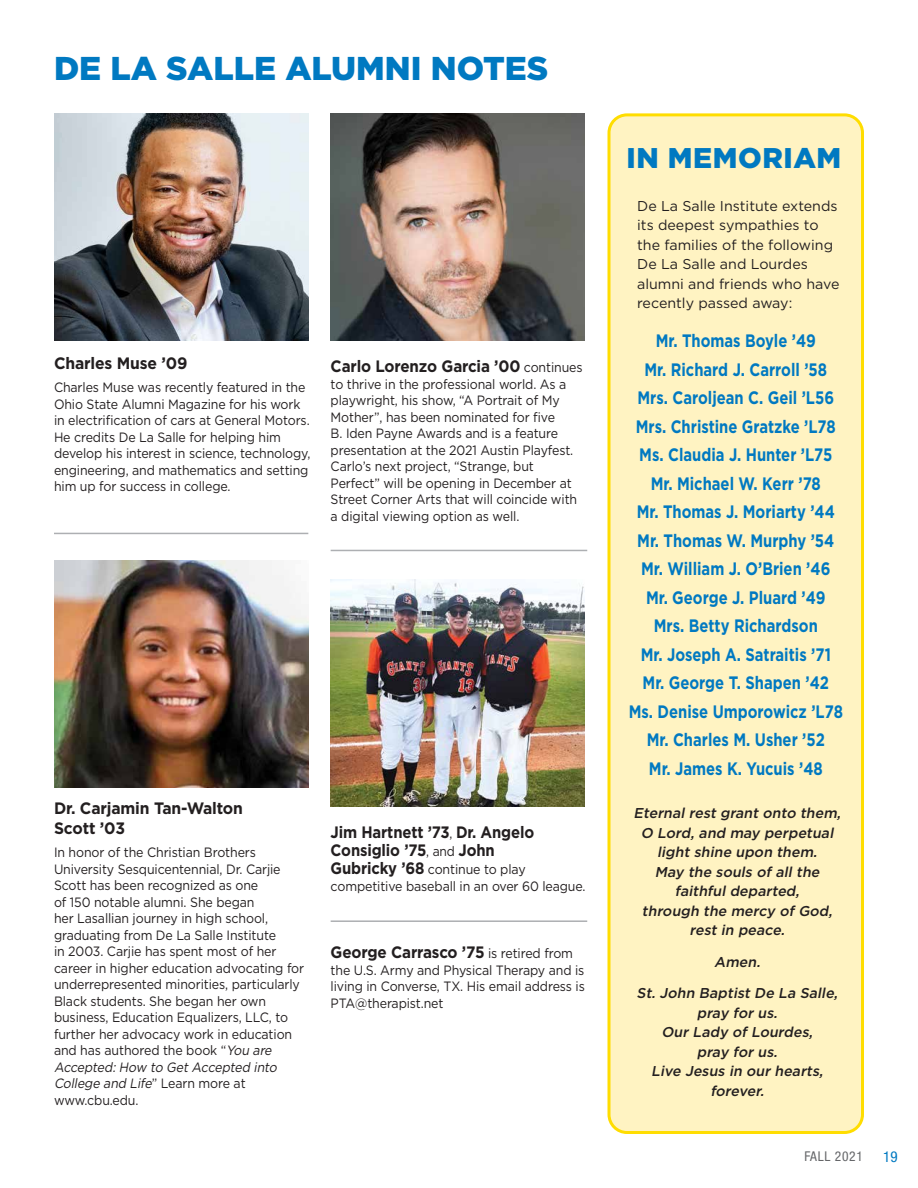
<style>
.page{position:relative;width:918px;height:1188px;background:#fff}
.page>*{position:absolute;margin:0;border:0;box-sizing:border-box;transform-origin:0 0}
.t1{font:900 33px "Gotham";color:#0079c1}
.t2{font:900 28.5px "Gotham";letter-spacing:.02em;color:#0079c1}
.t3{font:700 18px "Gotham";color:#0079c1;scale:.82 1}
.Body_copy{font:700 16.5px "Gotham";letter-spacing:-.01em;color:#231f20;scale:.92 1}
.Body_copy-2{font:700 16.5px/18px "Gotham";letter-spacing:-.01em;color:#231f20;scale:.9 1}
.Body_copy-3{font:700 16.5px/19.5px "Gotham";letter-spacing:-.01em;color:#231f20;scale:.95 1}
.t4{font:condensed 15px "Helvetica Neue";color:#0079c1}
.Body_Copy{font:italic 500 14.25px/19.5px "Gotham";color:#231f20;text-align:center}
.Body_Copy-2{font:14.25px/19.5px "Gotham";color:#231f20}
.Body_copy-4{font:13.5px/16.5px "Gotham";letter-spacing:-.01em;color:#231f20;scale:.92 1}
.t5{font:condensed 13.5px "Helvetica Neue";letter-spacing:.05em;color:#656669}
.s1{font-weight:400;font-size:13.5px}
.s2{font-style:italic}
.s3{font-weight:700;font-size:16.5px}
</style>
<div class="page">
<div style="left:609px;top:115px;width:253px;height:1017px;background:#fff3c2;border-radius:18px"></div>
<div style="left:608px;top:113px;width:256px;height:1021px;border:3px solid #fd0;border-radius:18px"></div>
<img style="left:54px;top:113px;width:254px;height:227px">
<hr style="left:54px;top:533px;width:254px;height:1px;background:#adafb2">
<hr style="left:331px;top:920px;width:256px;height:2px;background:#adafb2">
<hr style="left:331px;top:550px;width:256px;height:1px;background:#adafb2">
<img style="left:54px;top:560px;width:254px;height:227px">
<img style="left:331px;top:113px;width:254px;height:227px">
<img style="left:331px;top:580px;width:254px;height:226px">
<p class="t1" style="left:54px;top:46px;width:496px">DE LA SALLE ALUMNI NOTES</p>
<p class="Body_copy-3" style="left:54px;top:353px;width:142px">Charles Muse ’09</p>
<p class="Body_copy-4" style="left:54px;top:379px;width:280px">Charles Muse was recently featured in the Ohio State Alumni Magazine for his work in electrification of cars at General Motors.<br>He credits De La Salle for helping him develop his interest in science, technology, engineering, and mathematics and setting him up for success in college.</p>
<p class="Body_copy" style="left:331px;top:355px;width:275px">Carlo Lorenzo Garcia ’00 <span class="s1">continues</span></p>
<p class="Body_copy-4" style="left:331px;top:375px;width:270px">to thrive in the professional world. As a playwright, his show, “A Portrait of My Mother”, has been nominated for five<br>B. Iden Payne Awards and is a feature presentation at the 2021 Austin Playfest.<br>Carlo’s next project, “Strange, but Perfect” will be opening in December at Street Corner Arts that will coincide with a digital viewing option as well.</p>
<p class="Body_copy-3" style="left:54px;top:799px;width:200px">Dr. Carjamin Tan-Walton<br>Scott ’03</p>
<p class="Body_copy-4" style="left:54px;top:844px;width:274px">In honor of the Christian Brothers University Sesquicentennial, Dr. Carjie Scott has been recognized as one<br>of 150 notable alumni. She began<br>her Lasallian journey in high school, graduating from De La Salle Institute<br>in 2003. Carjie has spent most of her career in higher education advocating for underrepresented minorities, particularly Black students. She began her own business, Education Equalizers, LLC, to further her advocacy work in education and has authored the book “<span class="s2">You are Accepted:How to GetAccepted into College and Life</span>” L e a r n m o re a t www.cbu.edu.</p>
<p class="Body_copy-2" style="left:331px;top:823px;width:228px">Jim Hartnett ’73<span class="s1">,</span> Dr. Angelo<br>Consiglio ’75<span class="s1">, and</span> John</p>
<p class="Body_copy-4" style="left:331px;top:861px;width:279px"><span class="s3">Gubricky ’68</span> continue to play competitive baseball in an over 60 league.</p>
<p class="Body_copy" style="left:331px;top:942px;width:265px">George Carrasco ’75 <span class="s1">is retired from</span></p>
<p class="Body_copy-4" style="left:331px;top:961px;width:278px;text-align:justify">the U.S. Army and Physical Therapy and is living in Converse, TX. His email address is PTA@therapist.net</p>
<p class="t2" style="left:627px;top:138px;width:216px">IN MEMORIAM</p>
<p class="Body_Copy-2" style="left:637px;top:196px;width:204px">De La Salle Institute extends its deepest sympathies to the families of the following<br>De La Salle and Lourdes alumni and friends who have recently passed away:</p>
<p class="t3" style="left:656px;top:329px;width:197px">Mr. Thomas Boyle ’49</p>
<p class="t3" style="left:645px;top:357px;width:224px">Mr. Richard J. Carroll ’58</p>
<p class="t3" style="left:637px;top:386px;width:241px">Mrs. Caroljean C. Geil ’L56</p>
<p class="t3" style="left:636px;top:414px;width:246px">Mrs. Christine Gratzke ’L78</p>
<p class="t3" style="left:639px;top:443px;width:237px">Ms. Claudia J. Hunter ’L75</p>
<p class="t3" style="left:651px;top:471px;width:209px">Mr. Michael W. Kerr ’78</p>
<p class="t3" style="left:637px;top:500px;width:243px">Mr. Thomas J. Moriarty ’44</p>
<p class="t3" style="left:637px;top:528px;width:242px">Mr. Thomas W. Murphy ’54</p>
<p class="t3" style="left:641px;top:557px;width:232px">Mr. William J. O’Brien ’46</p>
<p class="t3" style="left:646px;top:585px;width:221px">Mr. George J. Pluard ’49</p>
<p class="t3" style="left:654px;top:614px;width:202px">Mrs. Betty Richardson</p>
<p class="t3" style="left:641px;top:642px;width:233px">Mr. Joseph A. Satraitis ’71</p>
<p class="t3" style="left:643px;top:671px;width:229px">Mr. George T. Shapen ’42</p>
<p class="t3" style="left:629px;top:699px;width:263px">Ms. Denise Umporowicz ’L78</p>
<p class="t3" style="left:647px;top:728px;width:219px">Mr. Charles M. Usher ’52</p>
<p class="t3" style="left:649px;top:756px;width:214px">Mr. James K. Yucuis ’48</p>
<p class="Body_Copy" style="left:634px;top:803px;width:212px">Eternal rest grant onto them,<br>O Lord, and may perpetual light shine upon them.<br>May the souls of all the faithful departed,<br>through the mercy of God, rest in peace.</p>
<p class="Body_Copy" style="left:714px;top:952px;width:51px">Amen.</p>
<p class="Body_Copy" style="left:637px;top:983px;width:206px">St. John Baptist De La Salle, pray for us.<br>Our Lady of Lourdes,<br>pray for us.<br>Live Jesus in our hearts, forever.</p>
<p class="t5" style="left:804px;top:1149px;width:60px">FALL 2021</p>
<p class="t4" style="left:883px;top:1148px;width:16px">19</p>
</div>
